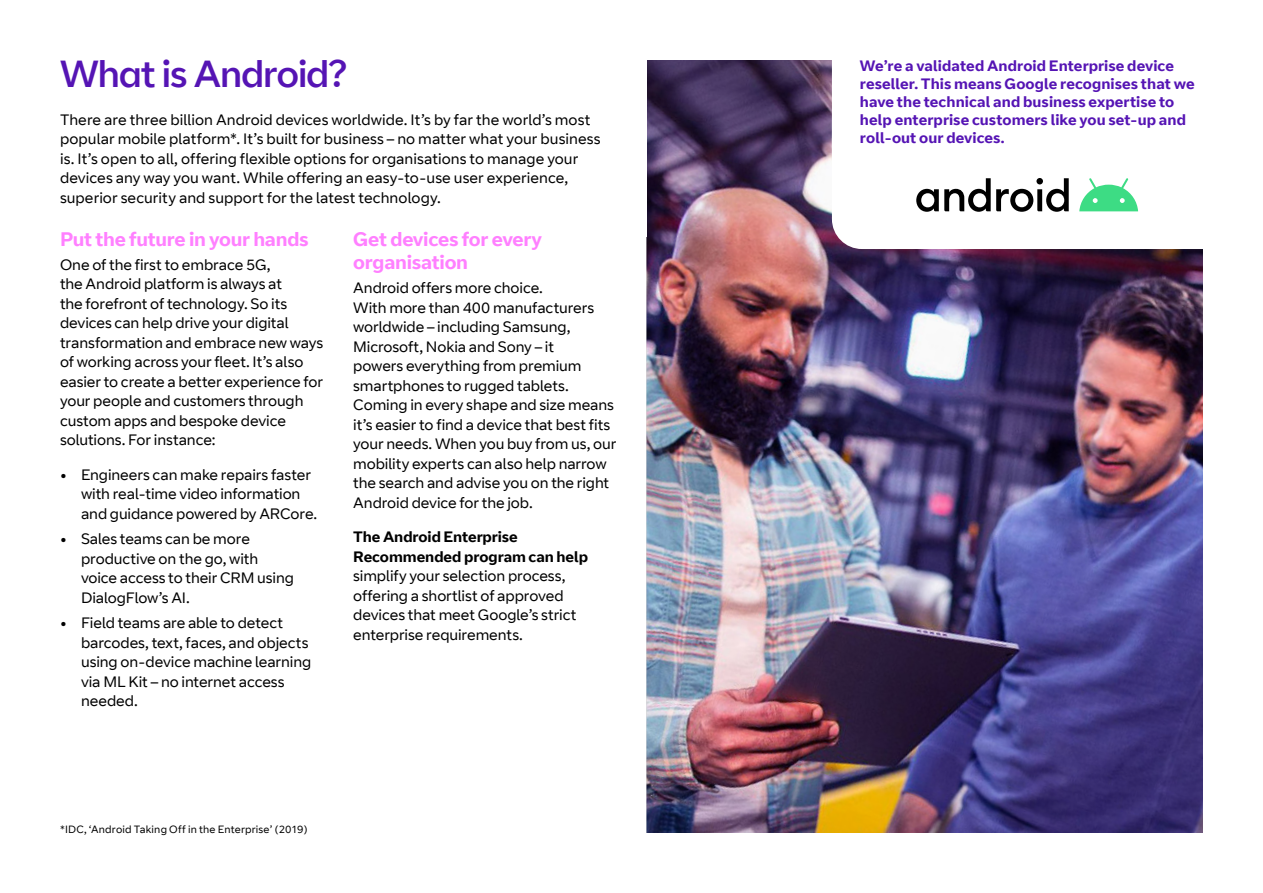
<style>
.page{position:relative;width:1263px;height:893px;background:#fff}
.page>*{position:absolute;margin:0;border:0;box-sizing:border-box;transform-origin:0 0}
.t1{font:37.5px "BT Curve Headline";letter-spacing:-.015em;color:#5514b4}
.t2{font:700 19.5px/23.4px "BT Curve";letter-spacing:-.015em;color:#ff80ff}
.t3{font:15px/19.5px "BT Curve";letter-spacing:-.005em;color:#000}
.t4{font:700 15px/18px "BT Curve";letter-spacing:.005em;color:#5514b4}
.t5{font:700 15px/19.5px "BT Curve";letter-spacing:-.005em;color:#000}
.t6{font:10.5px "BT Curve";letter-spacing:.015em;color:#000}
.s1{font-weight:700}
</style>
<div class="page">
<img style="left:646px;top:60px;width:557px;height:773px">
<svg style="left:832px;top:60px;width:371px;height:60px"></svg>
<svg style="left:832px;top:120px;width:371px;height:129px"></svg>
<h1 class="t1" style="left:60px;top:51px;width:288px">What is Android?</h1>
<p class="t3" style="left:60px;top:110px;width:542px">There are three billion Android devices worldwide. It’s by far the world’s most popular mobile platform*. It’s built for business – no matter what your business is. It’s open to all, offering flexible options for organisations to manage your devices any way you want. While offering an easy-to-use user experience, superior security and support for the latest technology.</p>
<h2 class="t2" style="left:60px;top:228px;width:250px">Put the future in your hands</h2>
<p class="t3" style="left:60px;top:255px;width:265px">One of the first to embrace 5G,<br>the Android platform is always at<br>the forefront of technology. So its devices can help drive your digital transformation and embrace new ways of working across your fleet. It’s also easier to create a better experience for your people and customers through custom apps and bespoke device solutions. For instance:</p>
<p class="t3" style="left:81px;top:465px;width:238px;text-indent:-21px"><span class="s1">•</span> Engineers can make repairs faster with real-time video information and guidance powered by ARCore.</p>
<p class="t3" style="left:81px;top:530px;width:214px;text-indent:-21px"><span class="s1">•</span> Sales teams can be more productive on the go, with voice access to their CRM using<br>DialogFlow’s AI.</p>
<p class="t3" style="left:81px;top:614px;width:232px;text-indent:-21px"><span class="s1">•</span> Field teams are able to detect barcodes, text, faces, and objects using on-device machine learning via ML Kit – no internet access needed.</p>
<h2 class="t2" style="left:353px;top:228px;width:190px">Get devices for every organisation</h2>
<p class="t3" style="left:353px;top:279px;width:265px">Android offers more choice.<br>With more than 400 manufacturers worldwide – including Samsung, Microsoft, Nokia and Sony – it<br>powers everything from premium smartphones to rugged tablets.<br>Coming in every shape and size means it’s easier to find a device that best fits your needs. When you buy from us, our mobility experts can also help narrow the search and advise you on the right Android device for the job.</p>
<p class="t5" style="left:353px;top:528px;width:236px">The Android Enterprise<br>Recommended program can help</p>
<p class="t3" style="left:353px;top:567px;width:225px">simplify your selection process, offering a shortlist of approved devices that meet Google’s strict enterprise requirements.</p>
<p class="t6" style="left:60px;top:823px;width:249px">*IDC, ‘Android Taking Off in the Enterprise’ (2019)</p>
<p class="t4" style="left:860px;top:57px;width:336px">We’re a validated Android Enterprise device reseller. This means Google recognises that we have the technical and business expertise to help enterprise customers like you set-up and roll-out our devices.</p>
</div>
